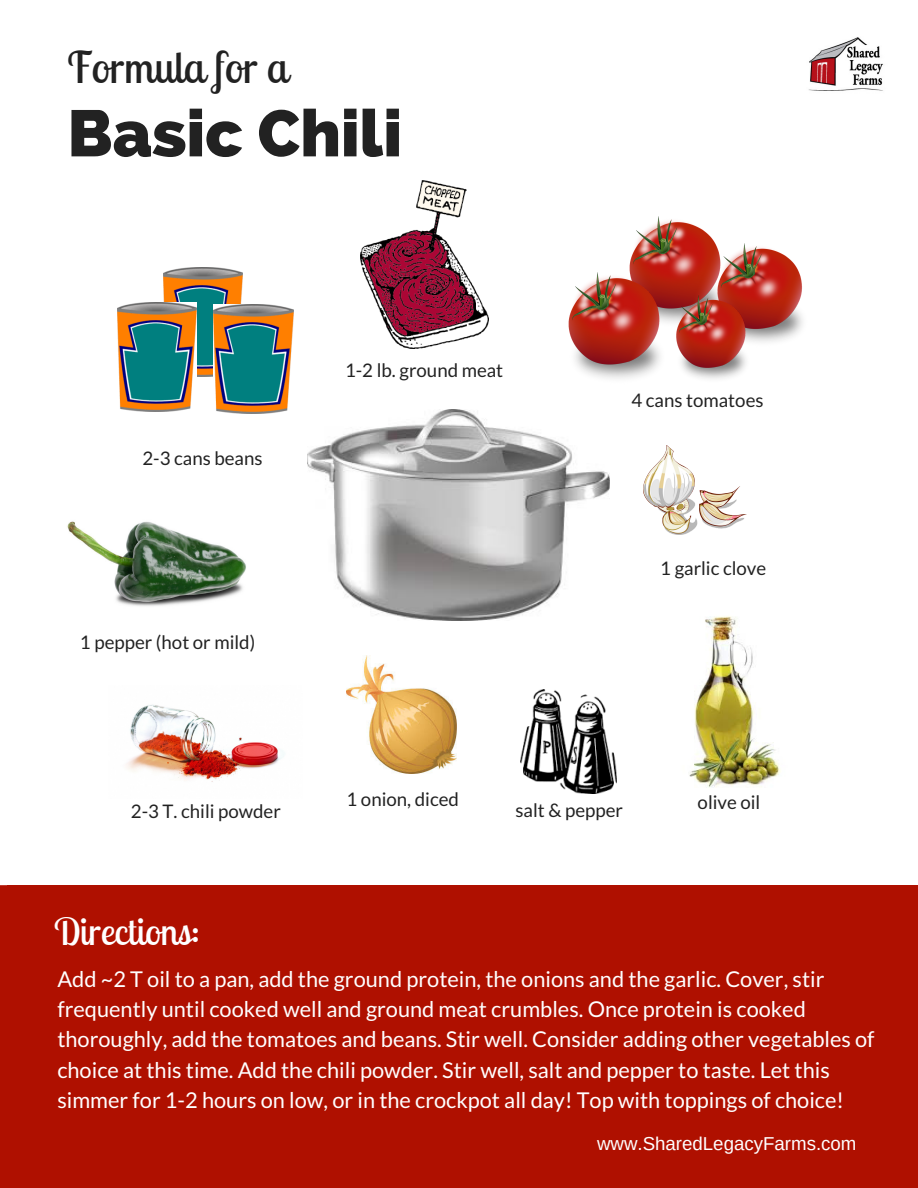
<style>
.page{position:relative;width:918px;height:1188px;background:#fff}
.page>*{position:absolute;margin:0;border:0;box-sizing:border-box;transform-origin:0 0}
.t1{font:800 65.4px "Raleway";color:#222}
.t2{font:43.65px "Lobster Two";color:#222}
.t3{font:37.35px "Lobster Two";color:#fff}
.t4{font:21.75px/30.3px "Lato";color:#fff}
.t5{font:18.75px "Lato";color:#222}
.t6{font:18.75px "Arimo";color:#fff}
</style>
<div class="page">
<img style="left:808px;top:37px;width:75px;height:54px">
<div style="left:7px;top:915px;width:911px;height:255px;background:#af1000"></div>
<div style="left:7px;top:885px;width:911px;height:31px;background:#af1000"></div>
<svg style="left:0;top:885px;width:7px;height:30px"></svg>
<div style="left:0;top:915px;width:8px;height:255px;background:#af1000"></div>
<div style="left:7px;top:1169px;width:911px;height:19px;background:#af1000"></div>
<svg style="left:0;top:1170px;width:7px;height:18px"></svg>
<img style="left:360px;top:180px;width:128px;height:169px">
<img style="left:163px;top:268px;width:80px;height:109px">
<img style="left:689px;top:616px;width:92px;height:172px">
<img style="left:629px;top:216px;width:88px;height:107px">
<img style="left:67px;top:521px;width:179px;height:85px">
<img style="left:644px;top:446px;width:103px;height:88px">
<img style="left:521px;top:690px;width:95px;height:103px">
<img style="left:346px;top:656px;width:111px;height:118px">
<img style="left:307px;top:410px;width:303px;height:211px">
<img style="left:568px;top:272px;width:99px;height:107px">
<img style="left:717px;top:243px;width:86px;height:99px">
<img style="left:675px;top:296px;width:77px;height:83px">
<img style="left:214px;top:305px;width:80px;height:109px">
<img style="left:117px;top:303px;width:80px;height:109px">
<img style="left:126px;top:704px;width:158px;height:78px">
<h2 class="t2" style="left:68px;top:40px;width:222px">Formula for a</h2>
<h1 class="t1" style="left:68px;top:95px;width:336px">Basic Chili</h1>
<p class="t5" style="left:142px;top:446px;width:122px">2-3 cans beans</p>
<p class="t5" style="left:80px;top:631px;width:177px">1 pepper (hot or mild)</p>
<p class="t5" style="left:131px;top:799px;width:152px">2-3 T. chili powder</p>
<p class="t5" style="left:345px;top:358px;width:160px">1-2 lb. ground meat</p>
<p class="t5" style="left:631px;top:389px;width:134px">4 cans tomatoes</p>
<p class="t5" style="left:660px;top:556px;width:108px">1 garlic clove</p>
<p class="t5" style="left:347px;top:787px;width:114px">1 onion, diced</p>
<p class="t5" style="left:515px;top:798px;width:109px">salt &amp; pepper</p>
<p class="t5" style="left:698px;top:790px;width:64px">olive oil</p>
<h3 class="t3" style="left:54px;top:908px;width:148px">Directions:</h3>
<p class="t4" style="left:57px;top:963px;width:819px">Add ~2 T oil to a pan, add the ground protein, the onions and the garlic. Cover, stir frequently until cooked well and ground meat crumbles. Once protein is cooked thoroughly, add the tomatoes and beans. Stir well. Consider adding other vegetables of choice at this time. Add the chili powder. Stir well, salt and pepper to taste. Let this simmer for 1-2 hours on low, or in the crockpot all day! Top with toppings of choice!</p>
<p class="t6" style="left:597px;top:1133px;width:261px">www.SharedLegacyFarms.com</p>
</div>
